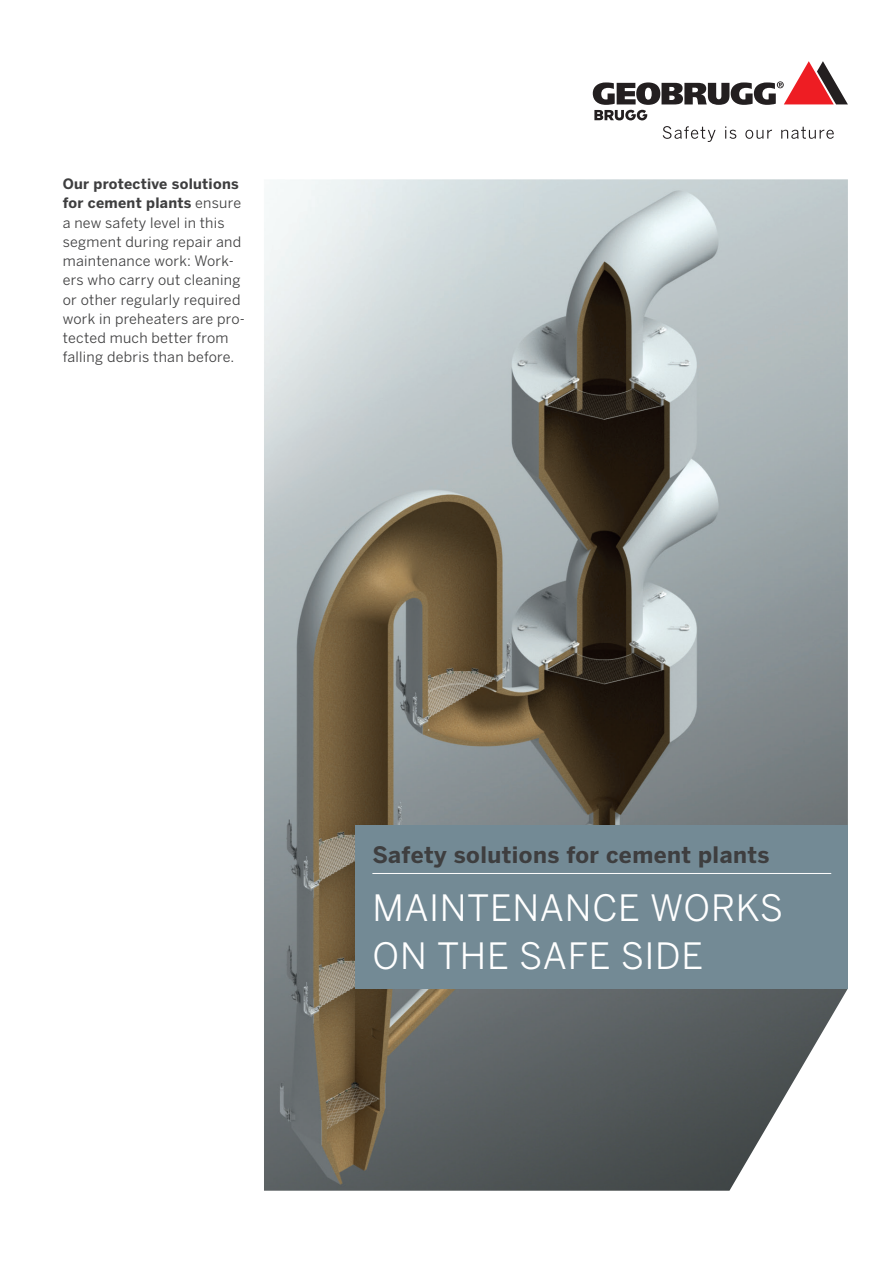
<style>
.page{position:relative;width:893px;height:1263px;background:#fff}
.page>*{position:absolute;margin:0;border:0;box-sizing:border-box;transform-origin:0 0}
.t1{font:36px/48.2px "Benton Sans";letter-spacing:.02em;color:#fff}
.t2{font:700 22.5px "Benton Sans";letter-spacing:.02em;color:#3e3e3f}
.t3{font:14.25px/19.2px "Benton Sans";letter-spacing:.02em;color:#3e3e3f}
.s1{font-weight:700}
</style>
<div class="page">
<svg style="left:593px;top:61px;width:255px;height:59px"></svg>
<svg style="left:663px;top:126px;width:171px;height:16px"></svg>
<img style="left:264px;top:179px;width:584px;height:1012px">
<div style="left:356px;top:825px;width:492px;height:164px;background:#738a95"></div>
<hr style="left:372px;top:873px;width:459px;height:1px;background:#fff">
<p class="t3" style="left:63px;top:174px;width:184px"><span class="s1">Our protective solutions for cement plants</span> ensure a new safety level in this segment during repair and maintenance work: Work&shy;ers who carry out cleaning or other regularly required work in preheaters are pro&shy;tected much better from falling debris than before.</p>
<h2 class="t2" style="left:372px;top:842px;width:399px">Safety solutions for cement plants</h2>
<h1 class="t1" style="left:372px;top:883px;width:412px">MAINTENANCE WORKS<br>ON THE SAFE SIDE</h1>
</div>
